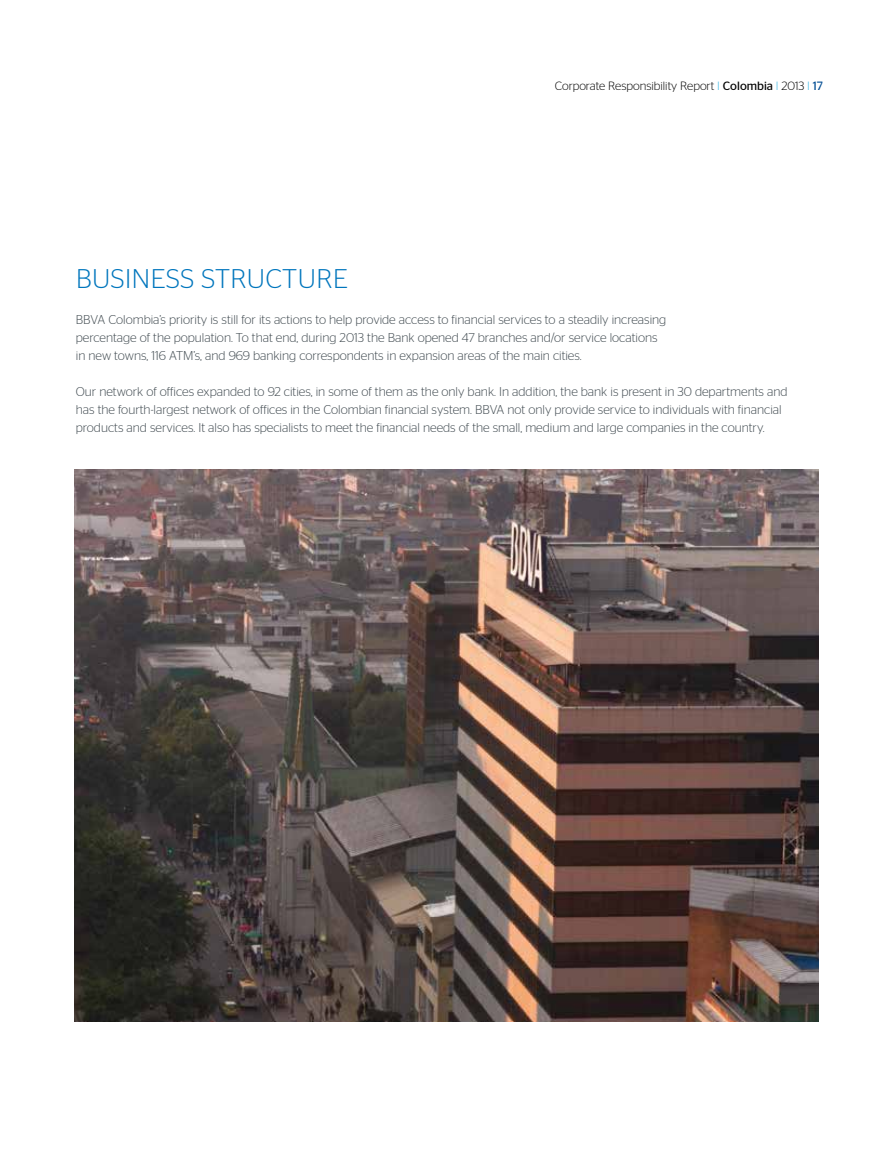
<style>
.page{position:relative;width:893px;height:1170px;background:#fff}
.page>*{position:absolute;margin:0;border:0;box-sizing:border-box;transform-origin:0 0}
.t1{font:300 27px "Stag Sans";letter-spacing:.02em;color:#0076bd}
.t2{font:300 12.75px/18px "Stag Sans";color:#3f494f}
.t3{font:300 12px "Stag Sans";color:#000}
.s1{color:#3eb8e6}
.s2{font-weight:400}
.s3{font-weight:400;color:#004c93}
</style>
<div class="page">
<img style="left:74px;top:469px;width:745px;height:551px">
<p class="t3" style="left:555px;top:79px;width:270px">Corporate Responsibility Report <span class="s1">I</span> <span class="s2">Colombia</span> <span class="s1">I</span> 2013 <span class="s1">I</span> <span class="s3">17</span></p>
<h1 class="t1" style="left:76px;top:264px;width:273px">BUSINESS STRUCTURE</h1>
<p class="t2" style="left:76px;top:310px;width:592px">BBVA Colombia’s priority is still for its actions to help provide access to financial services to a steadily increasing percentage of the population. To that end, during 2013 the Bank opened 47 branches and/or service locations in new towns, 116 ATM’s, and 969 banking correspondents in expansion areas of the main cities.</p>
<p class="t2" style="left:76px;top:382px;width:713px">Our network of offices expanded to 92 cities, in some of them as the only bank. In addition, the bank is present in 30 departments and has the fourth-largest network of offices in the Colombian financial system. BBVA not only provide service to individuals with financial products and services. It also has specialists to meet the financial needs of the small, medium and large companies in the country.</p>
</div>
